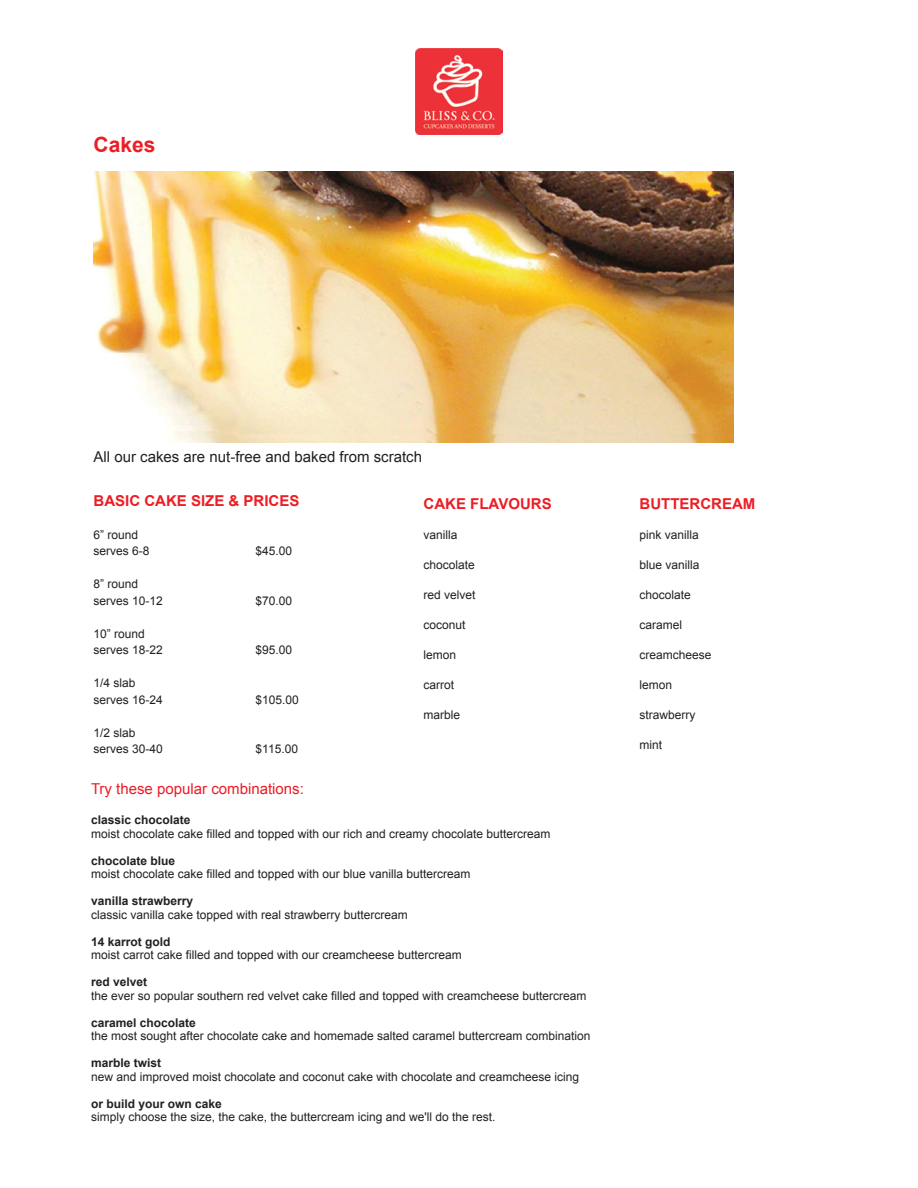
<style>
.page{position:relative;width:918px;height:1188px;background:#fff}
.page>*{position:absolute;margin:0;border:0;box-sizing:border-box;transform-origin:0 0}
.t1{font:700 21px "Arial";color:#ed1d24}
.t2{font:700 15px "Arial";color:#ed1d24}
.t3{font:15px "Arial";color:#231f20}
.t4{font:15px "Arial";color:#ed1d24}
.t5{font:12px/16.5px "Arial";color:#231f20}
.t6{font:700 12px "Arial";color:#231f20}
</style>
<div class="page">
<img style="left:416px;top:48px;width:86px;height:87px">
<img style="left:108px;top:171px;width:132px;height:272px">
<img style="left:94px;top:171px;width:57px;height:181px">
<img style="left:240px;top:171px;width:494px;height:272px">
<h1 class="t1" style="left:94px;top:131px;width:63px">Cakes</h1>
<p class="t3" style="left:94px;top:447px;width:330px">All our cakes are nut-free and baked from scratch</p>
<p class="t2" style="left:94px;top:491px;width:207px">BASIC CAKE SIZE &amp; PRICES</p>
<p class="t5" style="left:94px;top:526px;width:58px">6” round serves 6-8</p>
<p class="t5" style="left:256px;top:543px;width:38px">$45.00</p>
<p class="t5" style="left:94px;top:576px;width:71px">8” round serves 10-12</p>
<p class="t5" style="left:94px;top:625px;width:71px">10” round serves 18-22</p>
<p class="t5" style="left:94px;top:675px;width:71px">1/4 slab serves 16-24</p>
<p class="t5" style="left:94px;top:724px;width:71px">1/2 slab serves 30-40</p>
<p class="t5" style="left:256px;top:592px;width:38px">$70.00</p>
<p class="t5" style="left:256px;top:642px;width:38px">$95.00</p>
<p class="t5" style="left:256px;top:691px;width:45px">$105.00</p>
<p class="t5" style="left:256px;top:741px;width:44px">$115.00</p>
<p class="t2" style="left:424px;top:494px;width:130px">CAKE FLAVOURS</p>
<p class="t2" style="left:640px;top:494px;width:117px">BUTTERCREAM</p>
<p class="t5" style="left:424px;top:527px;width:36px">vanilla</p>
<p class="t5" style="left:640px;top:527px;width:61px">pink vanilla</p>
<p class="t5" style="left:424px;top:557px;width:53px">chocolate</p>
<p class="t5" style="left:640px;top:557px;width:62px">blue vanilla</p>
<p class="t5" style="left:424px;top:587px;width:54px">red velvet</p>
<p class="t5" style="left:640px;top:587px;width:53px">chocolate</p>
<p class="t5" style="left:424px;top:617px;width:44px">coconut</p>
<p class="t5" style="left:640px;top:617px;width:44px">caramel</p>
<p class="t5" style="left:424px;top:647px;width:34px">lemon</p>
<p class="t5" style="left:640px;top:647px;width:74px">creamcheese</p>
<p class="t5" style="left:424px;top:677px;width:32px">carrot</p>
<p class="t5" style="left:640px;top:677px;width:34px">lemon</p>
<p class="t5" style="left:424px;top:707px;width:38px">marble</p>
<p class="t5" style="left:640px;top:707px;width:58px">strawberry</p>
<p class="t5" style="left:640px;top:737px;width:24px">mint</p>
<p class="t4" style="left:91px;top:779px;width:214px">Try these popular combinations:</p>
<p class="t6" style="left:91px;top:812px;width:101px">classic chocolate</p>
<p class="t5" style="left:91px;top:826px;width:461px">moist chocolate cake filled and topped with our rich and creamy chocolate buttercream</p>
<p class="t6" style="left:91px;top:853px;width:86px">chocolate blue</p>
<p class="t5" style="left:91px;top:866px;width:381px">moist chocolate cake filled and topped with our blue vanilla buttercream</p>
<p class="t6" style="left:91px;top:893px;width:104px">vanilla strawberry</p>
<p class="t5" style="left:91px;top:907px;width:318px">classic vanilla cake topped with real strawberry buttercream</p>
<p class="t6" style="left:91px;top:934px;width:81px">14 karrot gold</p>
<p class="t5" style="left:91px;top:947px;width:372px">moist carrot cake filled and topped with our creamcheese buttercream</p>
<p class="t6" style="left:91px;top:974px;width:58px">red velvet</p>
<p class="t5" style="left:91px;top:988px;width:497px">the ever so popular southern red velvet cake filled and topped with creamcheese buttercream</p>
<p class="t6" style="left:91px;top:1015px;width:106px">caramel chocolate</p>
<p class="t5" style="left:91px;top:1028px;width:501px">the most sought after chocolate cake and homemade salted caramel buttercream combination</p>
<p class="t6" style="left:91px;top:1055px;width:72px">marble twist</p>
<p class="t5" style="left:91px;top:1069px;width:490px">new and improved moist chocolate and coconut cake with chocolate and creamcheese icing</p>
<p class="t6" style="left:91px;top:1096px;width:132px">or build your own cake</p>
<p class="t5" style="left:91px;top:1109px;width:406px">simply choose the size, the cake, the buttercream icing and we'll do the rest.</p>
</div>
